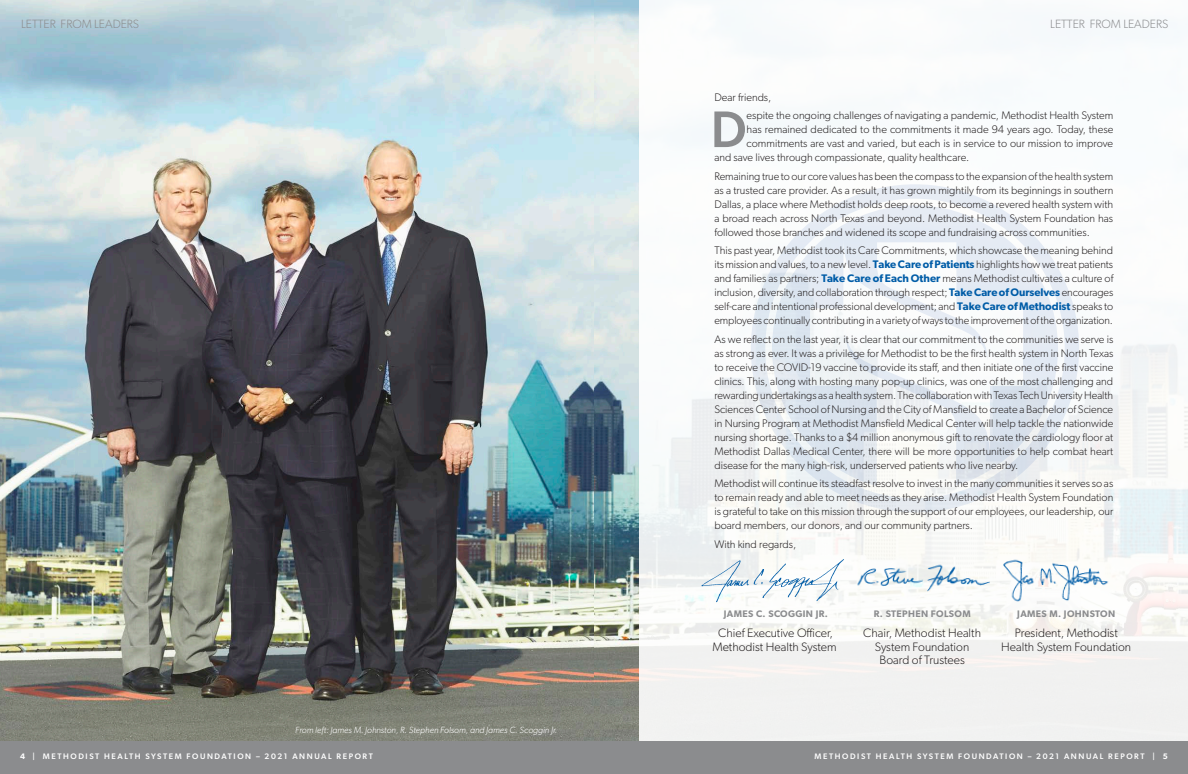
<style>
.page{position:relative;width:1188px;height:774px;background:#fff}
.page>*{position:absolute;margin:0;border:0;box-sizing:border-box;transform-origin:0 0}
.t1{font:500 51.6px "Gibson";color:#8b8c8e}
.body{font:300 12.2px/13.6px "Gibson";color:#231f20;text-align:center}
.t2{font:300 12px "Gibson";color:#8b8c8e}
.t3{font:300 11px/14px "Gibson";color:#231f20;text-align:justify}
.body-2{font:600 9.5px "Gibson";letter-spacing:.04em;color:#8b8c8e}
.t4{font:italic 300 9px "Gibson";color:#fff}
.t5{font:500 8px "Gibson";letter-spacing:.2em;color:#fff}
.s1{font-weight:600;color:#005ca7}
.s2{font-weight:600}
</style>
<div class="page">
<img style="left:0;top:0;width:640px;height:742px">
<svg style="left:751px;top:184px;width:328px;height:329px"></svg>
<img style="left:991px;top:548px;width:129px;height:66px">
<img style="left:856px;top:558px;width:24px;height:32px">
<img style="left:880px;top:559px;width:111px;height:37px">
<img style="left:701px;top:558px;width:143px;height:45px">
<div style="left:0;top:742px;width:1188px;height:32px;background:#8b8c8e"></div>
<p class="t2" style="left:21px;top:16px;width:120px">LETTER FROM LEADERS</p>
<p class="t4" style="left:295px;top:724px;width:264px">From left: James M. Johnston, R. Stephen Folsom, and James C. Scoggin Jr.</p>
<p class="t2" style="left:1050px;top:16px;width:120px">LETTER FROM LEADERS</p>
<p class="t3" style="left:714px;top:90px;width:59px">Dear friends,</p>
<p class="t1" style="left:711px;top:98px;width:37px">D</p>
<p class="t3" style="left:747px;top:108px;width:368px">espite the ongoing challenges of navigating a pandemic, Methodist Health System</p>
<p class="t3" style="left:747px;top:122px;width:368px">has remained dedicated to the commitments it made 94 years ago. Today, these</p>
<p class="t3" style="left:747px;top:136px;width:368px">commitments are vast and varied, but each is in service to our mission to improve</p>
<p class="t3" style="left:714px;top:150px;width:256px">and save lives through compassionate, quality healthcare.</p>
<p class="t3" style="left:714px;top:169px;width:400px">Remaining true to our core values has been the compass to the expansion of the health system as a trusted care provider. As a result, it has grown mightily from its beginnings in southern Dallas, a place where Methodist holds deep roots, to become a revered health system with a broad reach across North Texas and beyond. Methodist Health System Foundation has followed those branches and widened its scope and fundraising across communities.</p>
<p class="t3" style="left:714px;top:243px;width:400px">This past year, Methodist took its Care Commitments, which showcase the meaning behind its mission and values, to a new level. <span class="s1">Take Care of Patients</span> highlights how we treat patients and families as partners; <span class="s1">Take Care of Each Other</span> means Methodist cultivates a culture of inclusion, diversity, and collaboration through respect; <span class="s1">Take Care of Ourselves</span> encourages self-care and intentional professional development; and <span class="s1">Take Care of Methodist</span> speaks to employees continually contributing in a variety of ways to the improvement of the organization.</p>
<p class="t3" style="left:714px;top:332px;width:400px">As we reflect on the last year, it is clear that our commitment to the communities we serve is as strong as ever. It was a privilege for Methodist to be the first health system in North Texas to receive the COVID-19 vaccine to provide its staff, and then initiate one of the first vaccine clinics. This, along with hosting many pop-up clinics, was one of the most challenging and rewarding undertakings as a health system. The collaboration with Texas Tech University Health Sciences Center School of Nursing and the City of Mansfield to create a Bachelor of Science in Nursing Program at Methodist Mansfield Medical Center will help tackle the nationwide nursing shortage. Thanks to a $4 million anonymous gift to renovate the cardiology floor at Methodist Dallas Medical Center, there will be more opportunities to help combat heart disease for the many high-risk, underserved patients who live nearby.</p>
<p class="t3" style="left:714px;top:476px;width:400px">Methodist will continue its steadfast resolve to invest in the many communities it serves so as to remain ready and able to meet needs as they arise. Methodist Health System Foundation is grateful to take on this mission through the support of our employees, our leadership, our board members, our donors, and our community partners.</p>
<p class="t3" style="left:714px;top:537px;width:83px">With kind regards,</p>
<p class="body-2" style="left:724px;top:608px;width:106px">JAMES C. SCOGGIN JR.</p>
<p class="body" style="left:712px;top:626px;width:126px">Chief Executive Officer,<br>Methodist Health System</p>
<p class="body-2" style="left:874px;top:608px;width:98px">R. STEPHEN FOLSOM</p>
<p class="body" style="left:863px;top:626px;width:119px">Chair, Methodist Health<br>System Foundation</p>
<p class="body" style="left:880px;top:653px;width:87px">Board of Trustees</p>
<p class="body-2" style="left:1017px;top:608px;width:99px">JAMES M. JOHNSTON</p>
<p class="body" style="left:1001px;top:626px;width:131px">President, Methodist<br>Health System Foundation</p>
<p class="t5" style="left:20px;top:752px;width:354px"><span class="s2">4</span> | METHODIST HEALTH SYSTEM FOUNDATION – 2021 ANNUAL REPORT</p>
<p class="t5" style="left:815px;top:752px;width:355px">METHODIST HEALTH SYSTEM FOUNDATION – 2021 ANNUAL REPORT | <span class="s2">5</span></p>
</div>
